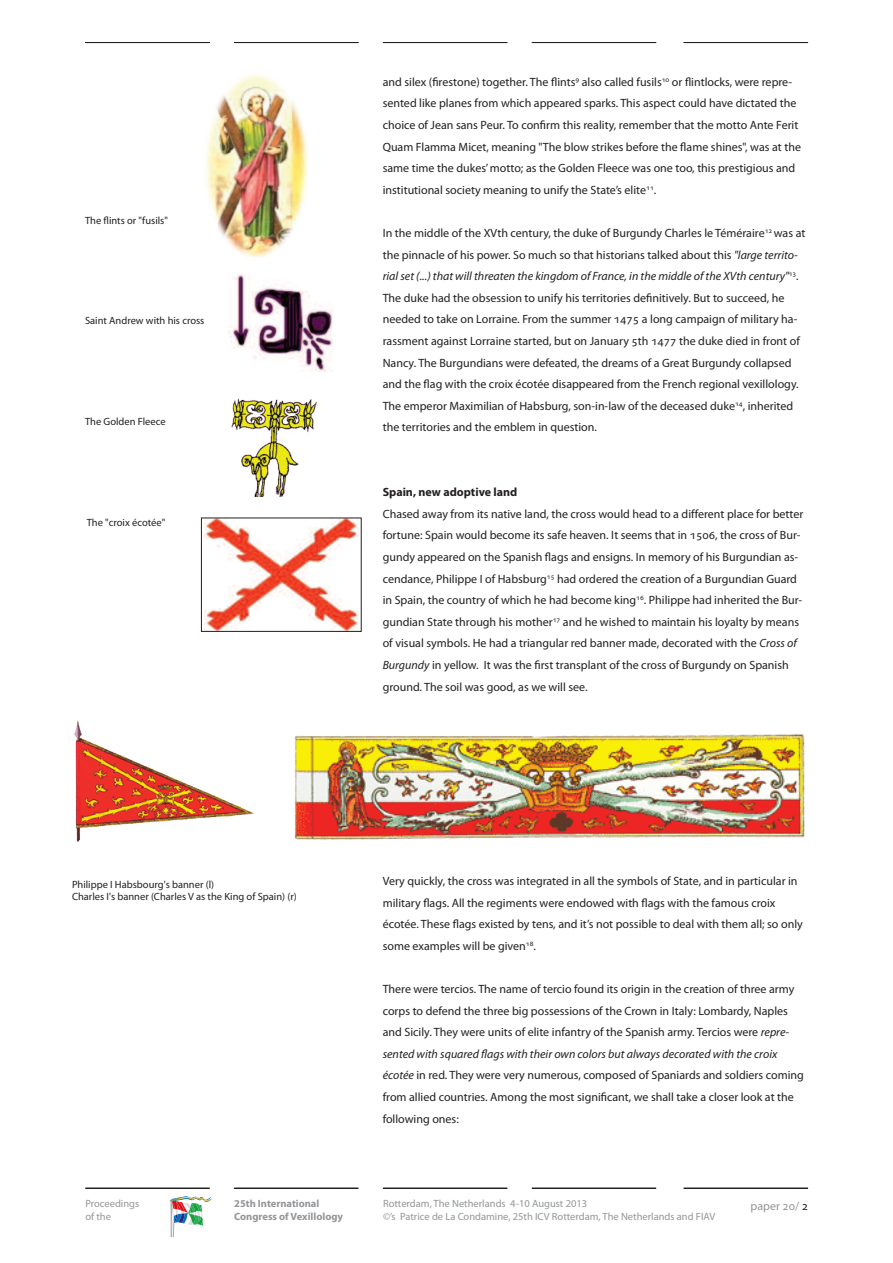
<style>
.page{position:relative;width:893px;height:1263px;background:#fff}
.page>*{position:absolute;margin:0;border:0;box-sizing:border-box;transform-origin:0 0}
.t1{font:12px/21.6px "Myriad Pro";color:#231f20}
.t2{font:700 12px "Myriad Pro";color:#231f20}
.t3{font:12px "Myriad Pro";color:#939598}
.t4{font:10.5px/12.6px "Myriad Pro";color:#231f20}
.t5{font:10.5px "Myriad Pro";color:#939598}
.t6{font:700 10.5px "Myriad Pro";color:#939598}
.s1{font-style:italic}
.s2{color:#231f20}
</style>
<div class="page">
<svg style="left:169px;top:1196px;width:43px;height:40px"></svg>
<svg style="left:85px;top:1188px;width:125px;height:1px"></svg>
<svg style="left:234px;top:1188px;width:125px;height:1px"></svg>
<svg style="left:383px;top:1188px;width:125px;height:1px"></svg>
<svg style="left:531px;top:1188px;width:126px;height:1px"></svg>
<svg style="left:683px;top:1188px;width:126px;height:1px"></svg>
<svg style="left:85px;top:42px;width:125px;height:2px"></svg>
<svg style="left:234px;top:42px;width:125px;height:2px"></svg>
<svg style="left:383px;top:42px;width:125px;height:2px"></svg>
<svg style="left:531px;top:42px;width:126px;height:2px"></svg>
<svg style="left:683px;top:42px;width:126px;height:2px"></svg>
<img style="left:206px;top:74px;width:102px;height:183px">
<img style="left:228px;top:274px;width:105px;height:98px">
<img style="left:231px;top:398px;width:87px;height:98px">
<img style="left:204px;top:520px;width:155px;height:110px">
<div style="left:201px;top:518px;width:160px;height:114px;border:1px solid #231f20"></div>
<img style="left:74px;top:721px;width:180px;height:121px">
<img style="left:295px;top:733px;width:510px;height:107px">
<p class="t4" style="left:85px;top:215px;width:84px">The flints or "fusils"</p>
<p class="t4" style="left:85px;top:315px;width:121px">Saint Andrew with his cross</p>
<p class="t4" style="left:85px;top:416px;width:82px">The Golden Fleece</p>
<p class="t4" style="left:87px;top:517px;width:80px">The "croix écotée"</p>
<p class="t4" style="left:72px;top:878px;width:226px">Philippe I Habsbourg's banner (l)<br>Charles I's banner (Charles V as the King of Spain) (r)</p>
<p class="t1" style="left:383px;top:72px;width:420px">and silex (firestone) together. The flints<sup>9</sup> also called fusils<sup>10</sup> or flintlocks, were repre&shy;sented like planes from which appeared sparks. This aspect could have dictated the choice of Jean sans Peur. To confirm this reality, remember that the motto Ante Ferit Quam Flamma Micet, meaning "The blow strikes before the flame shines", was at the same time the dukes’motto; as the Golden Fleece was one too, this prestigious and institutional society meaning to unify the State’s elite<sup>11</sup>.</p>
<p class="t1" style="left:383px;top:223px;width:424px">In the middle of the XVth century, the duke of Burgundy Charles le Téméraire<sup>12</sup> was at the pinnacle of his power. So much so that historians talked about this <span class="s1">"large territo&shy;rial set (...) that will threaten the kingdom of France, in the middle of the XVth century"</span><sup>13</sup><span class="s1">.<br></span>The duke had the obsession to unify his territories definitively. But to succeed, he needed to take on Lorraine. From the summer 1475 a long campaign of military ha&shy;rassment against Lorraine started, but on January 5th 1477 the duke died in front of Nancy. The Burgundians were defeated, the dreams of a Great Burgundy collapsed and the flag with the croix écotée disappeared from the French regional vexillology.<br>The emperor Maximilian of Habsburg, son-in-law of the deceased duke<sup>14</sup>, inherited the territories and the emblem in question.</p>
<p class="t2" style="left:383px;top:488px;width:136px">Spain, new adoptive land</p>
<p class="t1" style="left:383px;top:504px;width:422px">Chased away from its native land, the cross would head to a different place for better fortune: Spain would become its safe heaven. It seems that in 1506, the cross of Bur&shy;gundy appeared on the Spanish flags and ensigns. In memory of his Burgundian as&shy;cendance, Philippe I of Habsburg<sup>15</sup> had ordered the creation of a Burgundian Guard in Spain, the country of which he had become king<sup>16</sup>. Philippe had inherited the Bur&shy;gundian State through his mother<sup>17</sup> and he wished to maintain his loyalty by means of visual symbols. He had a triangular red banner made, decorated with the <span class="s1">Cross of Burgundy</span> in yellow. It was the first transplant of the cross of Burgundy on Spanish ground. The soil was good, as we will see.</p>
<p class="t1" style="left:383px;top:871px;width:422px">Very quickly, the cross was integrated in all the symbols of State, and in particular in military flags. All the regiments were endowed with flags with the famous croix écotée. These flags existed by tens, and it’s not possible to deal with them all; so only some examples will be given<sup>18</sup>.</p>
<p class="t1" style="left:383px;top:979px;width:423px">There were tercios. The name of tercio found its origin in the creation of three army corps to defend the three big possessions of the Crown in Italy: Lombardy, Naples and Sicily. They were units of elite infantry of the Spanish army. Tercios were <span class="s1">repre&shy;sented with squared flags with their own colors but always decorated with the croix écotée</span> in red. They were very numerous, composed of Spaniards and soldiers coming from allied countries. Among the most significant, we shall take a closer look at the following ones:</p>
<p class="t5" style="left:85px;top:1200px;width:55px">Proceedings</p>
<p class="t6" style="left:234px;top:1200px;width:87px">25th International</p>
<p class="t5" style="left:383px;top:1200px;width:206px">Rotterdam, The Netherlands 4-10 August 2013</p>
<p class="t5" style="left:85px;top:1212px;width:27px">of the</p>
<p class="t6" style="left:234px;top:1212px;width:110px">Congress of Vexillology</p>
<p class="t5" style="left:383px;top:1212px;width:334px">©’s Patrice de La Condamine, 25th ICV Rotterdam, The Netherlands and FIAV</p>
<p class="t3" style="left:751px;top:1201px;width:59px">paper 20/ <span class="s2">2</span></p>
</div>
